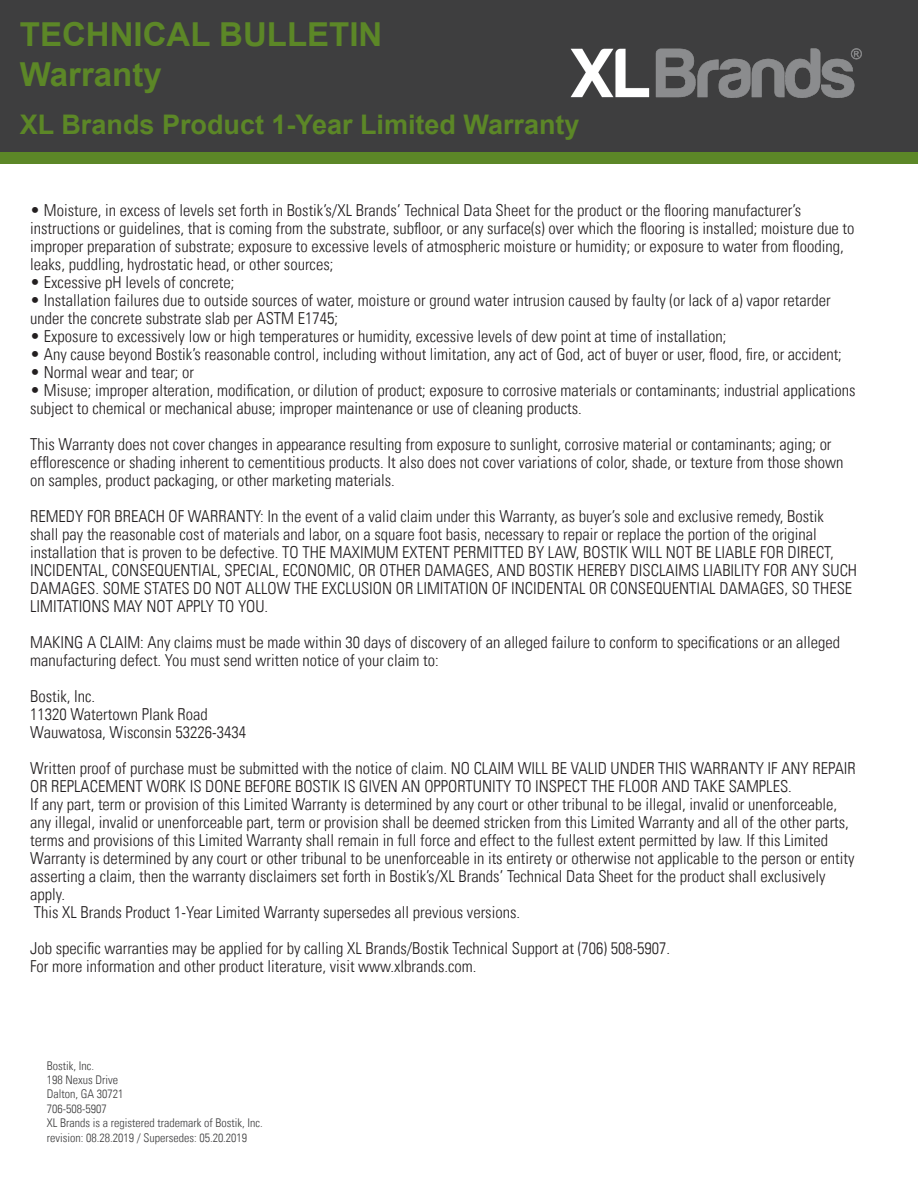
<style>
.page{position:relative;width:918px;height:1188px;background:#fff}
.page>*{position:absolute;margin:0;border:0;box-sizing:border-box;transform-origin:0 0}
.t1{font:700 33px "Arial";color:#5c8727}
.t2{font:700 27px "Arial";color:#5c8727}
.t3{font:300 condensed 16.5px/18px "Univers LT";color:#231f20}
.t4{font:300 condensed 12px "Univers LT";color:#3e3e3f}
</style>
<div class="page">
<div style="left:0;top:127px;width:918px;height:36px;background:#5c8727"></div>
<div style="left:0;top:0;width:918px;height:152px;background:#3e3e3f"></div>
<img style="left:570px;top:48px;width:292px;height:50px">
<p class="t1" style="left:20px;top:11px;width:364px">TECHNICAL BULLETIN</p>
<p class="t1" style="left:20px;top:51px;width:143px">Warranty</p>
<p class="t2" style="left:20px;top:106px;width:561px">XL Brands Product 1-Year Limited Warranty</p>
<p class="t3" style="left:30px;top:201px;width:826px">• Moisture, in excess of levels set forth in Bostik’s/XL Brands’ Technical Data Sheet for the product or the flooring manufacturer’s instructions or guidelines, that is coming from the substrate, subfloor, or any surface(s) over which the flooring is installed; moisture due to improper preparation of substrate; exposure to excessive levels of atmospheric moisture or humidity; or exposure to water from flooding, leaks, puddling, hydrostatic head, or other sources;</p>
<p class="t3" style="left:30px;top:273px;width:206px">• Excessive pH levels of concrete;</p>
<p class="t3" style="left:30px;top:291px;width:802px">• Installation failures due to outside sources of water, moisture or ground water intrusion caused by faulty (or lack of a) vapor retarder under the concrete substrate slab per ASTM E1745;</p>
<p class="t3" style="left:30px;top:327px;width:698px">• Exposure to excessively low or high temperatures or humidity, excessive levels of dew point at time of installation;</p>
<p class="t3" style="left:30px;top:345px;width:813px">• Any cause beyond Bostik’s reasonable control, including without limitation, any act of God, act of buyer or user, flood, fire, or accident;</p>
<p class="t3" style="left:30px;top:363px;width:165px">• Normal wear and tear; or</p>
<p class="t3" style="left:30px;top:381px;width:827px">• Misuse; improper alteration, modification, or dilution of product; exposure to corrosive materials or contaminants; industrial applications subject to chemical or mechanical abuse; improper maintenance or use of cleaning products.</p>
<p class="t3" style="left:30px;top:435px;width:815px">This Warranty does not cover changes in appearance resulting from exposure to sunlight, corrosive material or contaminants; aging; or efflorescence or shading inherent to cementitious products. It also does not cover variations of color, shade, or texture from those shown on samples, product packaging, or other marketing materials.</p>
<p class="t3" style="left:30px;top:507px;width:828px">REMEDY FOR BREACH OF WARRANTY: In the event of a valid claim under this Warranty, as buyer’s sole and exclusive remedy, Bostik<br>shall pay the reasonable cost of materials and labor, on a square foot basis, necessary to repair or replace the portion of the original installation that is proven to be defective. TO THE MAXIMUM EXTENT PERMITTED BY LAW, BOSTIK WILL NOT BE LIABLE FOR DIRECT, INCIDENTAL, CONSEQUENTIAL, SPECIAL, ECONOMIC, OR OTHER DAMAGES, AND BOSTIK HEREBY DISCLAIMS LIABILITY FOR ANY SUCH DAMAGES. SOME STATES DO NOT ALLOW THE EXCLUSION OR LIMITATION OF INCIDENTAL OR CONSEQUENTIAL DAMAGES, SO THESE LIMITATIONS MAY NOT APPLY TO YOU.</p>
<p class="t3" style="left:30px;top:633px;width:811px">MAKING A CLAIM: Any claims must be made within 30 days of discovery of an alleged failure to conform to specifications or an alleged manufacturing defect. You must send written notice of your claim to:</p>
<p class="t3" style="left:30px;top:687px;width:67px">Bostik, Inc.</p>
<p class="t3" style="left:30px;top:705px;width:179px">11320 Watertown Plank Road</p>
<p class="t3" style="left:30px;top:723px;width:217px">Wauwatosa, Wisconsin 53226-3434</p>
<p class="t3" style="left:30px;top:759px;width:827px">Written proof of purchase must be submitted with the notice of claim. NO CLAIM WILL BE VALID UNDER THIS WARRANTY IF ANY REPAIR<br>OR REPLACEMENT WORK IS DONE BEFORE BOSTIK IS GIVEN AN OPPORTUNITY TO INSPECT THE FLOOR AND TAKE SAMPLES.</p>
<p class="t3" style="left:30px;top:795px;width:826px">If any part, term or provision of this Limited Warranty is determined by any court or other tribunal to be illegal, invalid or unenforceable, any illegal, invalid or unenforceable part, term or provision shall be deemed stricken from this Limited Warranty and all of the other parts, terms and provisions of this Limited Warranty shall remain in full force and effect to the fullest extent permitted by law. If this Limited Warranty is determined by any court or other tribunal to be unenforceable in its entirety or otherwise not applicable to the person or entity asserting a claim, then the warranty disclaimers set forth in Bostik’s/XL Brands’ Technical Data Sheet for the product shall exclusively apply.</p>
<p class="t3" style="left:34px;top:903px;width:488px">This XL Brands Product 1-Year Limited Warranty supersedes all previous versions.</p>
<p class="t3" style="left:30px;top:939px;width:642px">Job specific warranties may be applied for by calling XL Brands/Bostik Technical Support at (706) 508-5907.</p>
<p class="t3" style="left:30px;top:957px;width:448px">For more information and other product literature, visit www.xlbrands.com.</p>
<p class="t4" style="left:47px;top:1058px;width:49px">Bostik, Inc.</p>
<p class="t4" style="left:47px;top:1073px;width:73px">198 Nexus Drive</p>
<p class="t4" style="left:47px;top:1087px;width:78px">Dalton, GA 30721</p>
<p class="t4" style="left:47px;top:1101px;width:61px">706-508-5907</p>
<p class="t4" style="left:47px;top:1116px;width:217px">XL Brands is a registered trademark of Bostik, Inc.</p>
<p class="t4" style="left:47px;top:1130px;width:202px">revision: 08.28.2019 / Supersedes: 05.20.2019</p>
</div>
